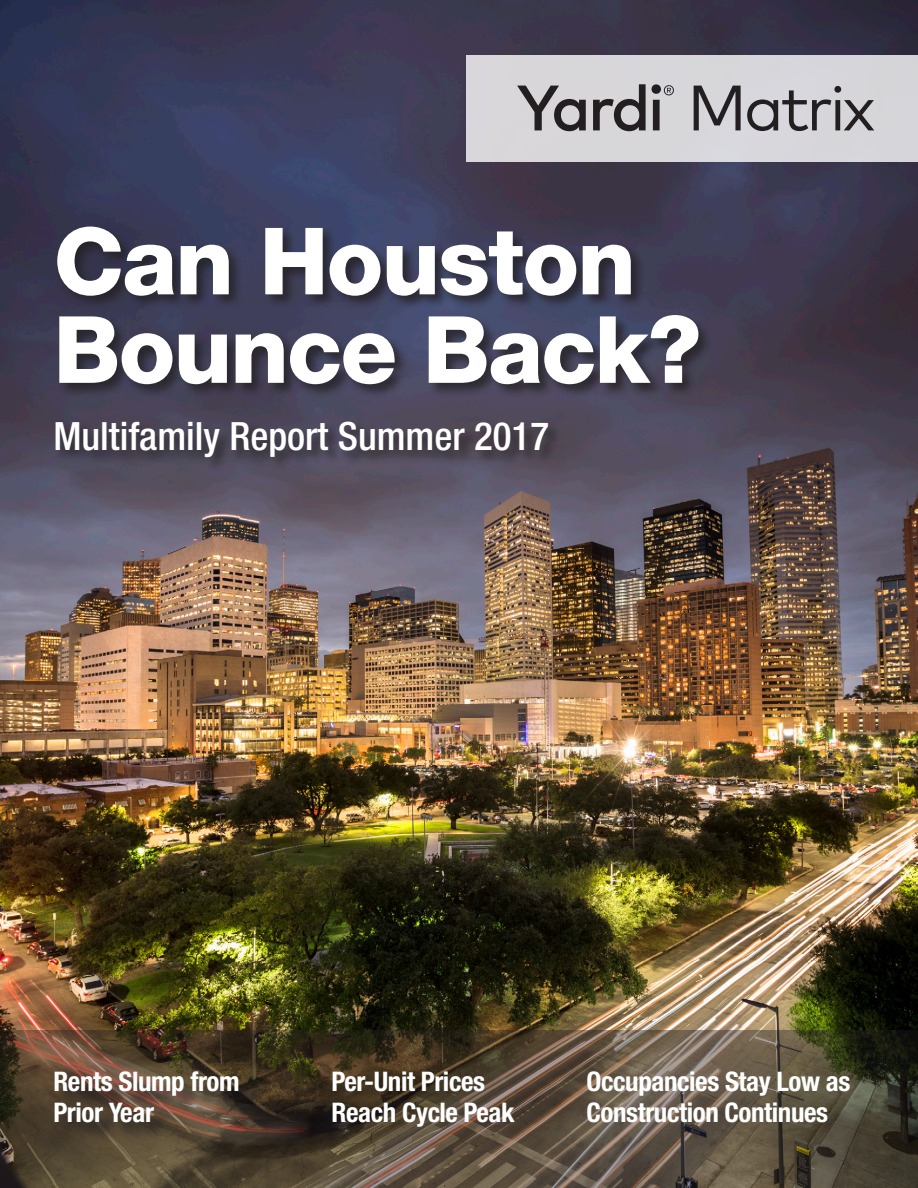
<style>
.page{position:relative;width:918px;height:1188px;background:#fff}
.page>*{position:absolute;margin:0;border:0;box-sizing:border-box;transform-origin:0 0}
.t1{font:800 93px/88.5px "Helvetica Neue LT Std";letter-spacing:-.02em;color:#fff}
.t2{font:500 condensed 39px "Helvetica Neue LT Std";color:#fff}
.t3{font:700 condensed 27px/31.5px "Helvetica Neue LT Std";letter-spacing:-.015em;color:#fff}
</style>
<div class="page">
<img style="left:0;top:0;width:918px;height:1030px">
<svg style="left:0;top:1030px;width:918px;height:158px;background:#544838"></svg>
<div style="left:466px;top:55px;width:452px;height:107px;background:#d7d6d9"></div>
<div style="left:57px;top:1073px;width:200px;height:68px;background:#231f20;opacity:.75"></div>
<div style="left:54px;top:225px;width:659px;height:247px;background:#231f20;opacity:.75"></div>
<svg style="left:517px;top:86px;width:69px;height:45px"></svg>
<svg style="left:593px;top:84px;width:53px;height:47px"></svg>
<svg style="left:652px;top:84px;width:22px;height:46px"></svg>
<svg style="left:694px;top:86px;width:47px;height:44px"></svg>
<svg style="left:747px;top:86px;width:127px;height:45px"></svg>
<p class="t1" style="left:53px;top:217px;width:649px">Can Houston<br>Bounce Back?</p>
<p class="t2" style="left:53px;top:413px;width:497px">Multifamily Report Summer 2017</p>
<p class="t3" style="left:53px;top:1065px;width:188px">Rents Slump from<br>Prior Year</p>
<p class="t3" style="left:332px;top:1065px;width:185px">Per-Unit Prices<br>Reach Cycle Peak</p>
<p class="t3" style="left:586px;top:1065px;width:265px">Occupancies Stay Low as<br>Construction Continues</p>
</div>
